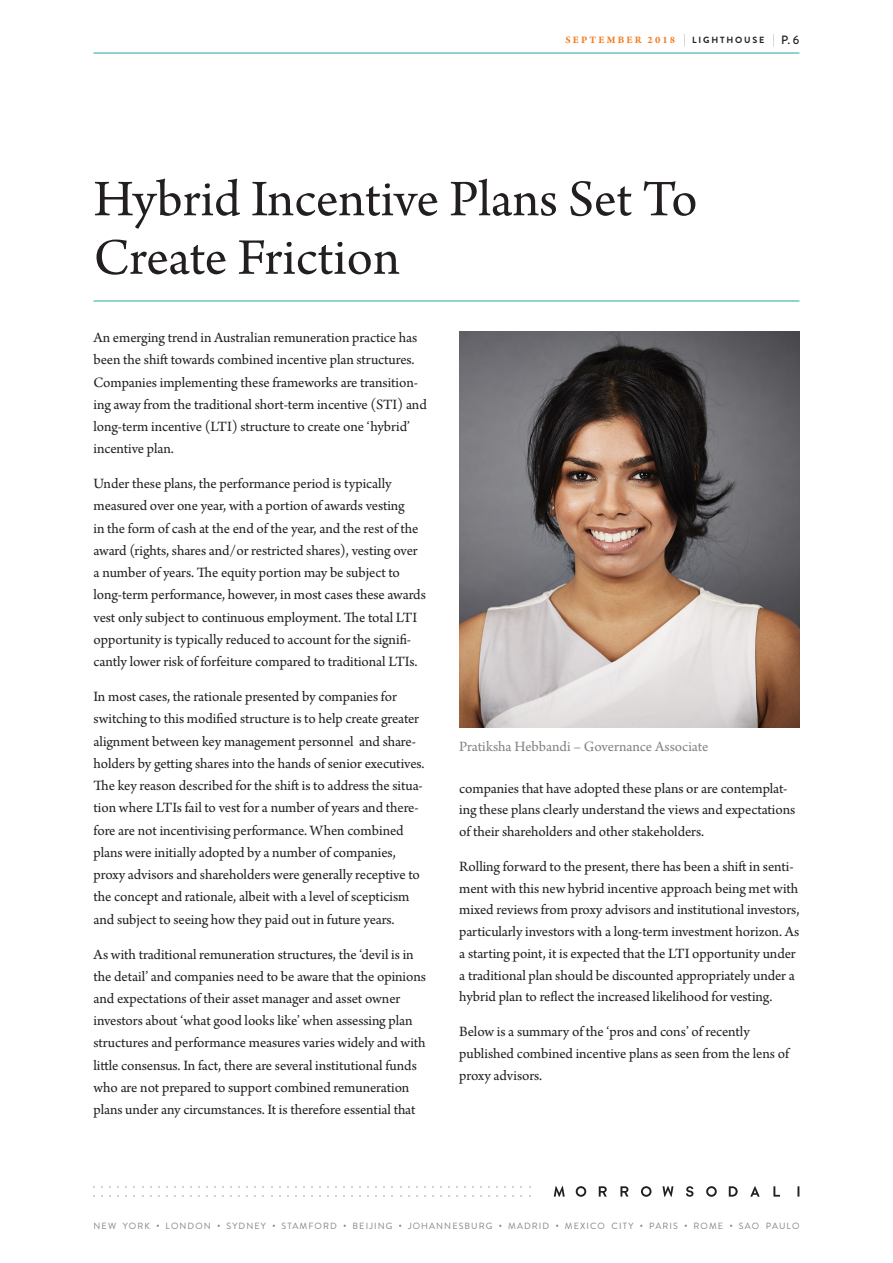
<style>
.page{position:relative;width:893px;height:1263px;background:#fff}
.page>*{position:absolute;margin:0;border:0;box-sizing:border-box;transform-origin:0 0}
.Body_Copy{font:54px/58.5px "Arno Pro";letter-spacing:-.005em;color:#231f20}
.Body_Copy-2{font:15px/22.2px "Arno Pro";letter-spacing:-.005em;color:#231f20}
.Body_Copy-3{font:15px "Arno Pro";letter-spacing:-.005em;color:#808285}
.t1{font:700 10.5px "Arno Pro";letter-spacing:.2em;color:#f47d23}
.t2{font:9px "Brandon Grotesque";letter-spacing:.12em;color:#808285}
.s1{font-family:"Brandon Grotesque";font-weight:100;font-size:12px;color:#231f20}
.s2{font-family:"Brandon Grotesque";font-size:9px;color:#231f20}
.s3{font-family:"Brandon Grotesque";font-weight:500;font-size:12px;color:#231f20}
</style>
<div class="page">
<svg style="left:797px;top:1186px;width:2px;height:10px"></svg>
<svg style="left:662px;top:1186px;width:11px;height:11px"></svg>
<svg style="left:599px;top:1186px;width:8px;height:10px"></svg>
<svg style="left:620px;top:1186px;width:8px;height:10px"></svg>
<svg style="left:750px;top:1186px;width:10px;height:11px"></svg>
<svg style="left:686px;top:1186px;width:7px;height:11px"></svg>
<svg style="left:773px;top:1186px;width:7px;height:10px"></svg>
<svg style="left:576px;top:1186px;width:10px;height:11px"></svg>
<svg style="left:641px;top:1186px;width:10px;height:11px"></svg>
<svg style="left:706px;top:1186px;width:11px;height:11px"></svg>
<svg style="left:729px;top:1186px;width:9px;height:10px"></svg>
<svg style="left:554px;top:1186px;width:11px;height:11px"></svg>
<hr style="left:94px;top:52px;width:705px;height:2px;background:#6bc5bd">
<hr style="left:94px;top:300px;width:705px;height:2px;background:#6bc5bd">
<img style="left:459px;top:332px;width:340px;height:395px">
<p class="t1" style="left:565px;top:34px;width:235px">SEPTEMBER 2018 <span class="s1">|</span> <span class="s2">LIGHTHOUSE</span> <span class="s1">|</span> <span class="s3">P. 6</span></p>
<p class="Body_Copy" style="left:94px;top:173px;width:606px">Hybrid Incentive Plans Set To<br>Create Friction</p>
<p class="Body_Copy-2" style="left:94px;top:327px;width:335px">An emerging trend in Australian remuneration practice has been the shift towards combined incentive plan structures.<br>Companies implementing these frameworks are transition&shy;ing away from the traditional short-term incentive (STI) and long-term incentive (LTI) structure to create one ‘hybrid’ incentive plan.</p>
<p class="Body_Copy-2" style="left:94px;top:473px;width:334px">Under these plans, the performance period is typically measured over one year, with a portion of awards vesting<br>in the form of cash at the end of the year, and the rest of the award (rights, shares and/or restricted shares), vesting over a number of years. The equity portion may be subject to long-term performance, however, in most cases these awards vest only subject to continuous employment. The total LTI opportunity is typically reduced to account for the signifi&shy;cantly lower risk of forfeiture compared to traditional LTIs.</p>
<p class="Body_Copy-2" style="left:94px;top:686px;width:332px">In most cases, the rationale presented by companies for switching to this modified structure is to help create greater alignment between key management personnel and share&shy;holders by getting shares into the hands of senior executives.<br>The key reason described for the shift is to address the situa&shy;tion where LTIs fail to vest for a number of years and there&shy;fore are not incentivising performance. When combined plans were initially adopted by a number of companies, proxy advisors and shareholders were generally receptive to the concept and rationale, albeit with a level of scepticism and subject to seeing how they paid out in future years.</p>
<p class="Body_Copy-2" style="left:94px;top:944px;width:334px">As with traditional remuneration structures, the ‘devil is in the detail’ and companies need to be aware that the opinions and expectations of their asset manager and asset owner investors about ‘what good looks like’ when assessing plan structures and performance measures varies widely and with little consensus. In fact, there are several institutional funds who are not prepared to support combined remuneration plans under any circumstances. It is therefore essential that</p>
<p class="Body_Copy-3" style="left:459px;top:738px;width:251px">Pratiksha Hebbandi – Governance Associate</p>
<p class="Body_Copy-2" style="left:459px;top:778px;width:337px;line-height:21.8px">companies that have adopted these plans or are contemplat&shy;ing these plans clearly understand the views and expectations of their shareholders and other stakeholders.</p>
<p class="Body_Copy-2" style="left:459px;top:856px;width:342px;line-height:21.8px">Rolling forward to the present, there has been a shift in senti&shy;ment with this new hybrid incentive approach being met with mixed reviews from proxy advisors and institutional investors, particularly investors with a long-term investment horizon. As a starting point, it is expected that the LTI opportunity under a traditional plan should be discounted appropriately under a hybrid plan to reflect the increased likelihood for vesting.</p>
<p class="Body_Copy-2" style="left:459px;top:1021px;width:331px;line-height:21.8px">Below is a summary of the ‘pros and cons’ of recently published combined incentive plans as seen from the lens of proxy advisors.</p>
<p class="t2" style="left:94px;top:1219px;width:58px">NEW YORK</p>
<p class="t2" style="left:166px;top:1219px;width:47px">LONDON</p>
<p class="t2" style="left:227px;top:1219px;width:41px">SYDNEY</p>
<p class="t2" style="left:282px;top:1219px;width:57px">STAMFORD</p>
<p class="t2" style="left:353px;top:1219px;width:41px">BEIJING</p>
<p class="t2" style="left:408px;top:1219px;width:86px">JOHANNESBURG</p>
<p class="t2" style="left:508px;top:1219px;width:43px">MADRID</p>
<p class="t2" style="left:565px;top:1219px;width:70px">MEXICO CITY</p>
<p class="t2" style="left:649px;top:1219px;width:30px">PARIS</p>
<p class="t2" style="left:694px;top:1219px;width:31px">ROME</p>
<p class="t2" style="left:739px;top:1219px;width:62px">SAO PAULO</p>
</div>
